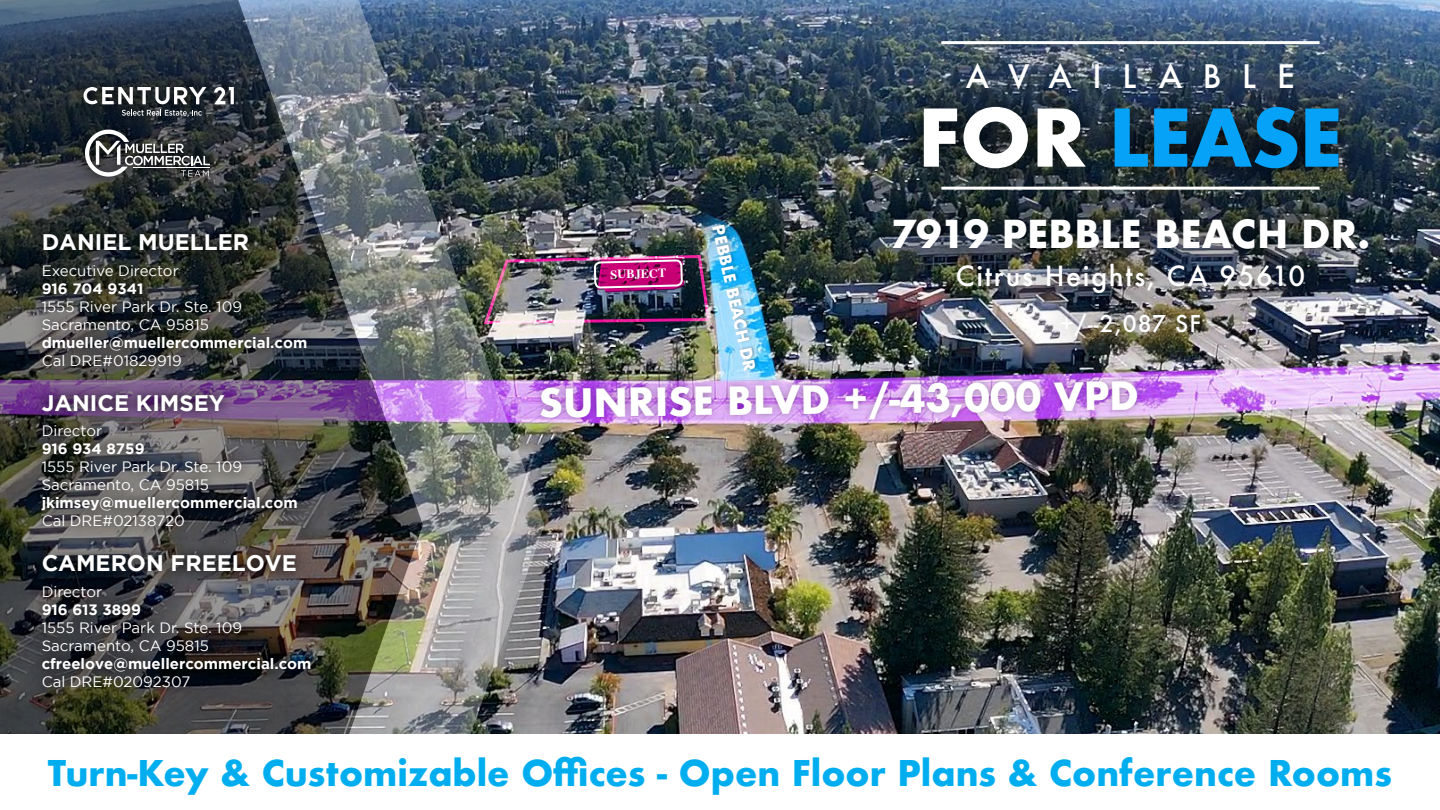
<style>
.page{position:relative;width:1440px;height:810px;background:#fff}
.page>*{position:absolute;margin:0;border:0;box-sizing:border-box;transform-origin:0 0}
.t1{font:700 77.1px "Futura";letter-spacing:-.02em;color:#05a2f7}
.t2{font:700 37.65px "Futura";color:#fff}
.t3{font:700 37.5px "Futura";color:#fff}
.t4{font:700 34.5px "Futura";color:#00aeef}
.t5{font:500 31.5px "Futura";letter-spacing:.66em;color:#fff}
.t6{font:500 27px "Futura";letter-spacing:.06em;color:#fff}
.t7{font:700 22.5px "Gotham";color:#fff}
.t8{font:500 22.5px "Futura";color:#fff}
.t9{font:700 15.75px "Futura";color:#fff}
.t10{font:15px/18px "Gotham";color:#fff}
.t11{font:700 15px "Gotham";color:#fff}
.t12{font:700 12.45px "Times";color:#fff}
.s1{color:#fff}
</style>
<div class="page">
<img style="left:544px;top:0;width:895px;height:734px">
<img style="left:867px;top:13px;width:526px;height:346px">
<hr style="left:941px;top:41px;width:378px;height:3px;background:#fff">
<hr style="left:941px;top:187px;width:378px;height:3px;background:#fff">
<svg style="left:0;top:0;width:238px;height:734px;background:#343b42"></svg>
<img style="left:238px;top:0;width:306px;height:734px">
<img style="left:30px;top:222px;width:293px;height:477px">
<svg style="left:70px;top:73px;width:180px;height:56px;background:#232b35"></svg>
<svg style="left:214px;top:87px;width:24px;height:17px"></svg>
<svg style="left:83px;top:87px;width:123px;height:30px"></svg>
<svg style="left:72px;top:117px;width:150px;height:73px;background:#2b3035"></svg>
<svg style="left:85px;top:130px;width:125px;height:47px"></svg>
<img style="left:481px;top:221px;width:664px;height:210px">
<h3 class="t5" style="left:966px;top:55px;width:330px">AVAILABLE</h3>
<h3 class="t7" style="left:42px;top:229px;width:209px">DANIEL MUELLER</h3>
<p class="t10" style="left:42px;top:261px;width:139px">Executive Director</p>
<p class="t11" style="left:42px;top:280px;width:103px">916 704 9341</p>
<p class="t10" style="left:42px;top:297px;width:202px">1555 River Park Dr. Ste. 109<br>Sacramento, CA 95815</p>
<p class="t11" style="left:42px;top:334px;width:267px">dmueller@muellercommercial.com</p>
<p class="t10" style="left:42px;top:351px;width:142px">Cal DRE#01829919</p>
<h3 class="t7" style="left:42px;top:390px;width:185px">JANICE KIMSEY</h3>
<p class="t10" style="left:42px;top:422px;width:62px">Director</p>
<p class="t11" style="left:42px;top:440px;width:104px">916 934 8759</p>
<p class="t10" style="left:42px;top:458px;width:202px">1555 River Park Dr. Ste. 109<br>Sacramento, CA 95815</p>
<p class="t11" style="left:42px;top:494px;width:257px">jkimsey@muellercommercial.com</p>
<p class="t10" style="left:42px;top:512px;width:145px">Cal DRE#02138720</p>
<h3 class="t7" style="left:42px;top:550px;width:257px">CAMERON FREELOVE</h3>
<p class="t10" style="left:42px;top:582px;width:62px">Director</p>
<p class="t11" style="left:42px;top:601px;width:101px">916 613 3899</p>
<p class="t10" style="left:42px;top:618px;width:202px">1555 River Park Dr. Ste. 109<br>Sacramento, CA 95815</p>
<p class="t11" style="left:42px;top:655px;width:271px">cfreelove@muellercommercial.com</p>
<p class="t10" style="left:42px;top:672px;width:150px">Cal DRE#02092307</p>
<p class="t12" style="left:610px;top:262px;width:58px;rotate:-1deg">SUBJECT</p>
<p class="t9" style="left:729px;top:223px;width:151px;rotate:78deg">PEBBLE BEACH DR</p>
<h1 class="t1" style="left:917px;top:82px;width:427px"><span class="s1">FOR</span> LEASE</h1>
<h3 class="t3" style="left:890px;top:207px;width:481px">7919 PEBBLE BEACH DR.</h3>
<h3 class="t6" style="left:955px;top:257px;width:351px">Citrus Heights, CA 95610</h3>
<h3 class="t8" style="left:1059px;top:308px;width:142px">+/--2,087 SF</h3>
<h2 class="t2" style="left:538px;top:377px;width:602px;rotate:-1deg">SUNRISE BLVD +/-43,000 VPD</h2>
<h3 class="t4" style="left:48px;top:748px;width:1345px">Turn-Key &amp; Customizable Offices - Open Floor Plans &amp; Conference Rooms</h3>
</div>
